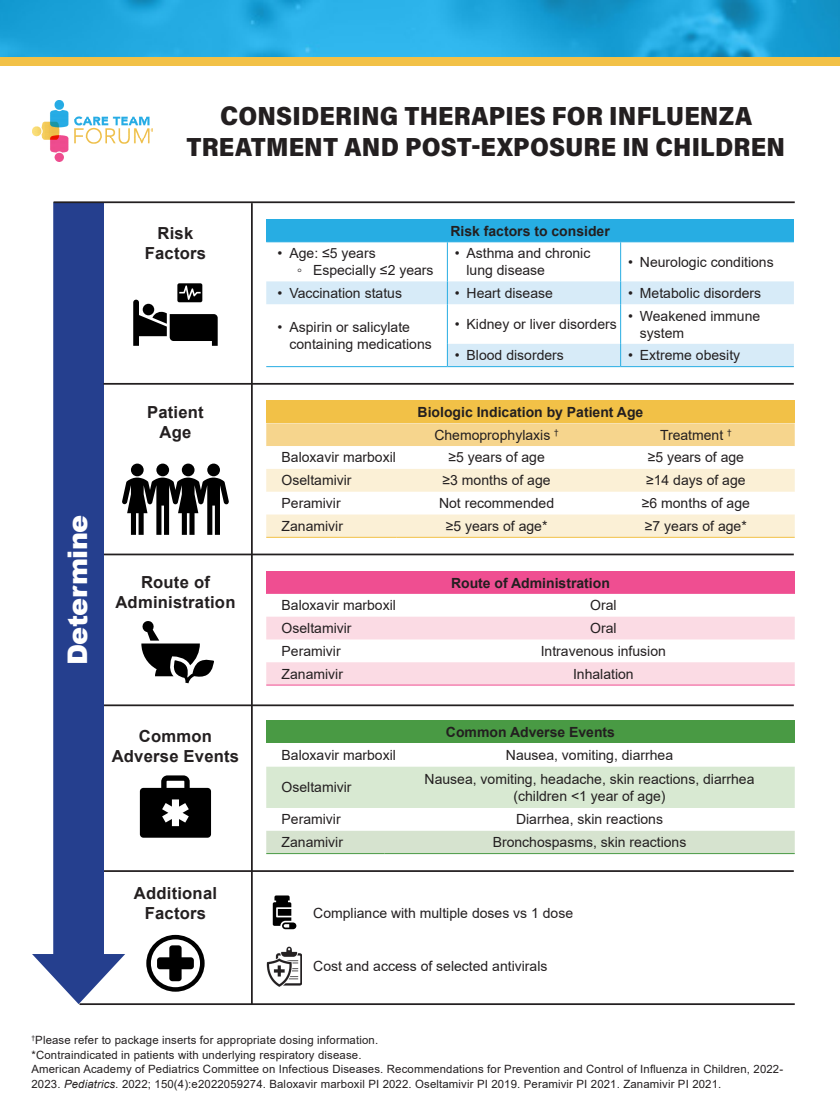
<style>
.page{position:relative;width:840px;height:1120px;background:#fff}
.page>*{position:absolute;margin:0;border:0;box-sizing:border-box;transform-origin:0 0}
.t1{font:900 27.04px "Arial";letter-spacing:-.02em;color:#fff}
.t2{font:26.25px/31.5px "Acumin Variable Concept";letter-spacing:.005em;color:#231f20;text-align:center}
.t3{font:700 16.62px/19.9px "Arial";letter-spacing:.015em;color:#231f20;text-align:center}
.t4{font:14px/16.8px "Arial";color:#231f20}
.t5{font:700 14px "Arial";color:#231f20}
.t6{font:11.38px/14.9px "Arial";letter-spacing:.015em;color:#231f20}
.s1{font-size:27.12px}
.s2{font-style:italic}
</style>
<div class="page">
<img style="left:32px;top:100px;width:121px;height:62px">
<div style="left:207px;top:463px;width:13px;height:13px;background:#000;border-radius:50%"></div>
<div style="left:131px;top:463px;width:13px;height:13px;background:#000;border-radius:50%"></div>
<div style="left:182px;top:463px;width:13px;height:13px;background:#000;border-radius:50%"></div>
<div style="left:156px;top:463px;width:13px;height:13px;background:#000;border-radius:50%"></div>
<svg style="left:122px;top:477px;width:107px;height:58px"></svg>
<svg style="left:141px;top:621px;width:73px;height:62px"></svg>
<div style="left:266px;top:400px;width:529px;height:23px;background:#f2c147"></div>
<svg style="left:266px;top:423px;width:529px;height:114px"></svg>
<hr style="left:266px;top:537px;width:130px;height:1px;background:#f2c147">
<hr style="left:396px;top:537px;width:201px;height:1px;background:#f2c147">
<hr style="left:597px;top:537px;width:198px;height:1px;background:#f2c147">
<div style="left:266px;top:571px;width:529px;height:23px;background:#ef4e91"></div>
<svg style="left:266px;top:616px;width:529px;height:68px"></svg>
<hr style="left:266px;top:684px;width:146px;height:1px;background:#ef4e91">
<hr style="left:412px;top:684px;width:383px;height:1px;background:#ef4e91">
<div style="left:266px;top:720px;width:529px;height:23px;background:#499a44"></div>
<div style="left:266px;top:766px;width:529px;height:42px;background:#d8e9d2"></div>
<div style="left:266px;top:831px;width:529px;height:22px;background:#d6e3cf"></div>
<hr style="left:266px;top:853px;width:118px;height:1px;background:#499a44">
<hr style="left:384px;top:853px;width:411px;height:1px;background:#499a44">
<hr style="left:103px;top:553px;width:691px;height:2px;background:#231f20">
<hr style="left:101px;top:870px;width:693px;height:2px;background:#231f20">
<hr style="left:102px;top:704px;width:692px;height:2px;background:#231f20">
<div style="left:53px;top:202px;width:51px;height:763px;background:#253f8e"></div>
<svg style="left:32px;top:954px;width:93px;height:50px"></svg>
<svg style="left:140px;top:775px;width:71px;height:62px"></svg>
<hr style="left:251px;top:203px;width:2px;height:801px;background:#231f20">
<svg style="left:146px;top:935px;width:59px;height:56px"></svg>
<svg style="left:273px;top:895px;width:23px;height:34px"></svg>
<img style="left:266px;top:946px;width:36px;height:40px">
<hr style="left:79px;top:1003px;width:716px;height:2px;background:#231f20">
<hr style="left:54px;top:201px;width:741px;height:2px;background:#231f20">
<img style="left:0;top:0;width:840px;height:57px">
<div style="left:0;top:57px;width:840px;height:9px;background:#f2c147"></div>
<hr style="left:103px;top:383px;width:691px;height:2px;background:#231f20">
<svg style="left:133px;top:283px;width:85px;height:63px"></svg>
<div style="left:266px;top:219px;width:528px;height:23px;background:#27ade3"></div>
<svg style="left:266px;top:242px;width:528px;height:39px"></svg>
<svg style="left:266px;top:281px;width:528px;height:85px"></svg>
<hr style="left:447px;top:242px;width:1px;height:39px;background:#27ade3">
<hr style="left:620px;top:242px;width:1px;height:39px;background:#27ade3">
<svg style="left:447px;top:281px;width:1px;height:23px"></svg>
<svg style="left:620px;top:281px;width:1px;height:23px"></svg>
<hr style="left:447px;top:304px;width:1px;height:40px;background:#27ade3">
<hr style="left:620px;top:304px;width:1px;height:40px;background:#27ade3">
<svg style="left:447px;top:344px;width:1px;height:22px"></svg>
<svg style="left:620px;top:344px;width:1px;height:22px"></svg>
<hr style="left:266px;top:366px;width:181px;height:1px;background:#27ade3">
<hr style="left:447px;top:366px;width:174px;height:1px;background:#27ade3">
<hr style="left:621px;top:366px;width:173px;height:1px;background:#27ade3">
<p class="t2" style="left:186px;top:99px;width:600px"><span class="s1">C</span>ONSIDERING THERAPIES FOR INFLUENZA<br>TREATMENT AND POST-EXPOSURE IN CHILDREN</p>
<p class="t1" style="left:58px;top:665px;width:152px;rotate:-90deg">Determine</p>
<p class="t3" style="left:158px;top:223px;width:37px">Risk</p>
<p class="t3" style="left:145px;top:243px;width:63px">Factors</p>
<p class="t4" style="left:278px;top:245px;width:100px">• Age: ≤5 years</p>
<p class="t4" style="left:297px;top:262px;width:138px">◦ Especially ≤2 years</p>
<p class="t5" style="left:450px;top:221px;width:161px">Risk factors to consider</p>
<p class="t4" style="left:455px;top:245px;width:137px">• Asthma and chronic</p>
<p class="t4" style="left:466px;top:262px;width:80px">lung disease</p>
<p class="t4" style="left:628px;top:253px;width:147px">• Neurologic conditions</p>
<p class="t4" style="left:278px;top:284px;width:126px">• Vaccination status</p>
<p class="t4" style="left:455px;top:284px;width:100px">• Heart disease</p>
<p class="t4" style="left:628px;top:284px;width:135px">• Metabolic disorders</p>
<p class="t4" style="left:289px;top:319px;width:144px;text-indent:-12px">• Aspirin or salicylate containing medications</p>
<p class="t4" style="left:455px;top:316px;width:163px">• Kidney or liver disorders</p>
<p class="t4" style="left:640px;top:307px;width:122px;text-indent:-12px">• Weakened immune system</p>
<p class="t4" style="left:455px;top:347px;width:111px">• Blood disorders</p>
<p class="t4" style="left:628px;top:347px;width:114px">• Extreme obesity</p>
<p class="t3" style="left:147px;top:403px;width:58px">Patient</p>
<p class="t3" style="left:160px;top:422px;width:33px">Age</p>
<p class="t5" style="left:418px;top:402px;width:227px">Biologic Indication by Patient Age</p>
<p class="t4" style="left:434px;top:426px;width:126px">Chemoprophylaxis <sup>†</sup></p>
<p class="t4" style="left:660px;top:426px;width:73px">Treatment <sup>†</sup></p>
<p class="t4" style="left:282px;top:449px;width:116px">Baloxavir marboxil</p>
<p class="t4" style="left:448px;top:449px;width:98px">≥5 years of age</p>
<p class="t4" style="left:648px;top:449px;width:98px">≥5 years of age</p>
<p class="t4" style="left:282px;top:472px;width:71px">Oseltamivir</p>
<p class="t4" style="left:443px;top:472px;width:110px">≥3 months of age</p>
<p class="t4" style="left:646px;top:472px;width:101px">≥14 days of age</p>
<p class="t4" style="left:282px;top:494px;width:61px">Peramivir</p>
<p class="t4" style="left:439px;top:494px;width:117px">Not recommended</p>
<p class="t4" style="left:642px;top:494px;width:110px">≥6 months of age</p>
<p class="t4" style="left:282px;top:517px;width:63px">Zanamivir</p>
<p class="t4" style="left:446px;top:517px;width:103px">≥5 years of age*</p>
<p class="t4" style="left:645px;top:517px;width:103px">≥7 years of age*</p>
<p class="t3" style="left:115px;top:572px;width:122px">Route of<br>Administration</p>
<p class="t5" style="left:451px;top:573px;width:160px">Route of Administration</p>
<p class="t4" style="left:282px;top:597px;width:116px">Baloxavir marboxil</p>
<p class="t4" style="left:590px;top:597px;width:28px">Oral</p>
<p class="t4" style="left:282px;top:620px;width:71px">Oseltamivir</p>
<p class="t4" style="left:590px;top:620px;width:28px">Oral</p>
<p class="t4" style="left:282px;top:642px;width:61px">Peramivir</p>
<p class="t4" style="left:541px;top:642px;width:127px">Intravenous infusion</p>
<p class="t4" style="left:282px;top:665px;width:63px">Zanamivir</p>
<p class="t4" style="left:573px;top:665px;width:62px">Inhalation</p>
<p class="t3" style="left:139px;top:726px;width:75px">Common</p>
<p class="t3" style="left:112px;top:746px;width:129px">Adverse Events</p>
<p class="t5" style="left:446px;top:722px;width:171px">Common Adverse Events</p>
<p class="t4" style="left:282px;top:746px;width:116px">Baloxavir marboxil</p>
<p class="t4" style="left:506px;top:746px;width:169px">Nausea, vomiting, diarrhea</p>
<p class="t4" style="left:282px;top:779px;width:71px">Oseltamivir</p>
<p class="t4" style="left:425px;top:770px;width:331px">Nausea, vomiting, headache, skin reactions, diarrhea</p>
<p class="t4" style="left:513px;top:787px;width:154px">(children ˂1 year of age)</p>
<p class="t4" style="left:282px;top:811px;width:61px">Peramivir</p>
<p class="t4" style="left:516px;top:811px;width:149px">Diarrhea, skin reactions</p>
<p class="t4" style="left:282px;top:834px;width:63px">Zanamivir</p>
<p class="t4" style="left:493px;top:834px;width:195px">Bronchospasms, skin reactions</p>
<p class="t3" style="left:134px;top:883px;width:85px">Additional</p>
<p class="t3" style="left:145px;top:903px;width:63px">Factors</p>
<p class="t4" style="left:313px;top:904px;width:261px">Compliance with multiple doses vs 1 dose</p>
<p class="t4" style="left:313px;top:958px;width:236px">Cost and access of selected antivirals</p>
<p class="t6" style="left:32px;top:1032px;width:348px"><sup>†</sup>Please refer to package inserts for appropriate dosing information.</p>
<p class="t6" style="left:32px;top:1047px;width:331px">*Contraindicated in patients with underlying respiratory disease.</p>
<p class="t6" style="left:32px;top:1062px;width:753px">American Academy of Pediatrics Committee on Infectious Diseases. Recommendations for Prevention and Control of Influenza in Children, 2022-<br>2023. <span class="s2">Pediatrics.</span> 2022; 150(4):e2022059274. Baloxavir marboxil PI 2022. Oseltamivir PI 2019. Peramivir PI 2021. Zanamivir PI 2021.</p>
</div>
